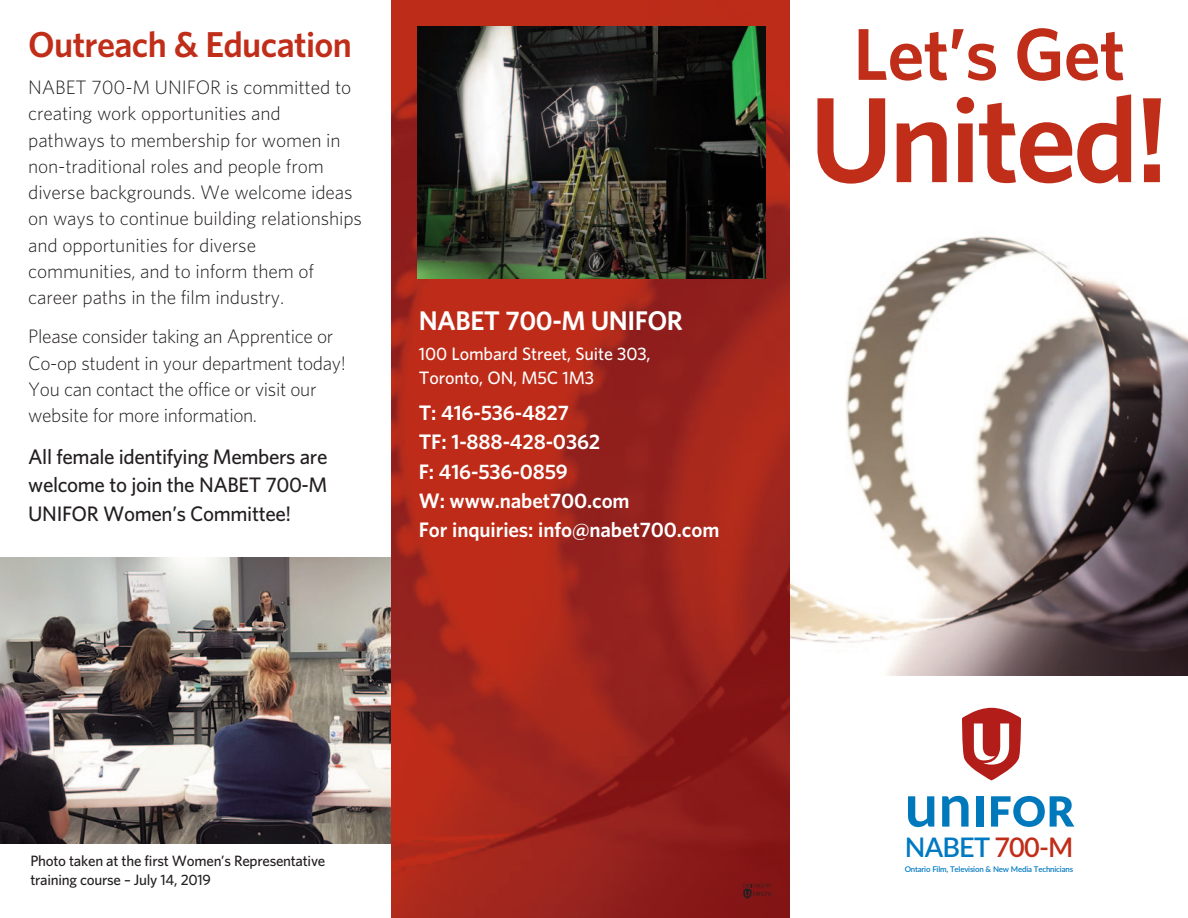
<style>
.page{position:relative;width:1188px;height:918px;background:#fff}
.page>*{position:absolute;margin:0;border:0;box-sizing:border-box;transform-origin:0 0}
.t1{font:600 121.5px "Whitney";letter-spacing:-.03em;color:#c02d19}
.t2{font:600 73.5px "Whitney";letter-spacing:-.01em;color:#c02d19}
.t3{font:600 36px "Whitney";letter-spacing:-.02em;color:#c02d19}
.t4{font:600 27px "Whitney";letter-spacing:-.02em;color:#fff}
.t5{font:600 27px "Lato";letter-spacing:-.03em;color:#0079c2}
.t6{font:600 21px "Whitney";letter-spacing:-.005em;color:#fff}
.t7{font:500 21px/28.5px "Whitney";letter-spacing:-.02em;color:#231f20;text-align:justify}
.t8{font:300 19.5px/26.2px "Whitney";letter-spacing:-.005em;color:#231f20}
.t9{font:500 18px/24.9px "Whitney";letter-spacing:-.005em;color:#fff}
.t10{font:500 15px/18.8px "Whitney";letter-spacing:-.02em;color:#231f20}
.t11{font:600 7.8px "Lato";letter-spacing:-.025em;color:#0079c2}
.s1{color:#c02d19}
</style>
<div class="page">
<img style="left:790px;top:236px;width:398px;height:439px">
<img style="left:0;top:558px;width:392px;height:285px">
<img style="left:392px;top:0;width:398px;height:918px">
<svg style="left:962px;top:708px;width:59px;height:72px"></svg>
<svg style="left:908px;top:796px;width:26px;height:31px"></svg>
<svg style="left:942px;top:796px;width:27px;height:31px"></svg>
<svg style="left:991px;top:796px;width:83px;height:31px"></svg>
<div style="left:976px;top:796px;width:7px;height:31px;background:#0079bc"></div>
<img style="left:417px;top:27px;width:348px;height:251px">
<svg style="left:743px;top:884px;width:28px;height:14px"></svg>
<p class="t3" style="left:28px;top:31px;width:325px">Outreach &amp; Education</p>
<p class="t8" style="left:28px;top:76px;width:335px">NABET 700-M UNIFOR is committed to creating work opportunities and pathways to membership for women in non-traditional roles and people from diverse backgrounds. We welcome ideas on ways to continue building relationships and opportunities for diverse communities, and to inform them of career paths in the film industry.</p>
<p class="t8" style="left:28px;top:325px;width:319px">Please consider taking an Apprentice or Co-op student in your department today!<br>You can contact the office or visit our website for more information.</p>
<p class="t7" style="left:28px;top:444px;width:301px">All female identifying Members are welcome to join the NABET 700-M UNIFOR Women’s Committee!</p>
<p class="t4" style="left:419px;top:311px;width:266px">NABET 700-M UNIFOR</p>
<p class="t9" style="left:419px;top:342px;width:233px">100 Lombard Street, Suite 303,<br>Toronto, ON, M5C 1M3</p>
<p class="t6" style="left:419px;top:405px;width:152px">T: 416-536-4827</p>
<p class="t6" style="left:419px;top:434px;width:183px">TF: 1-888-428-0362</p>
<p class="t6" style="left:419px;top:463px;width:151px">F: 416-536-0859</p>
<p class="t6" style="left:419px;top:493px;width:212px">W: www.nabet700.com</p>
<p class="t6" style="left:419px;top:522px;width:302px">For inquiries: info@nabet700.com</p>
<p class="t2" style="left:853px;top:27px;width:274px">Let’s Get</p>
<p class="t1" style="left:809px;top:95px;width:361px">United!</p>
<p class="t10" style="left:30px;top:853px;width:296px">Photo taken at the first Women’s Representative training course – July 14, 2019</p>
<p class="t5" style="left:905px;top:832px;width:170px">NABET <span class="s1">700-M</span></p>
<p class="t11" style="left:905px;top:865px;width:170px">Ontario Film, Television &amp; New Media Technicians</p>
</div>
